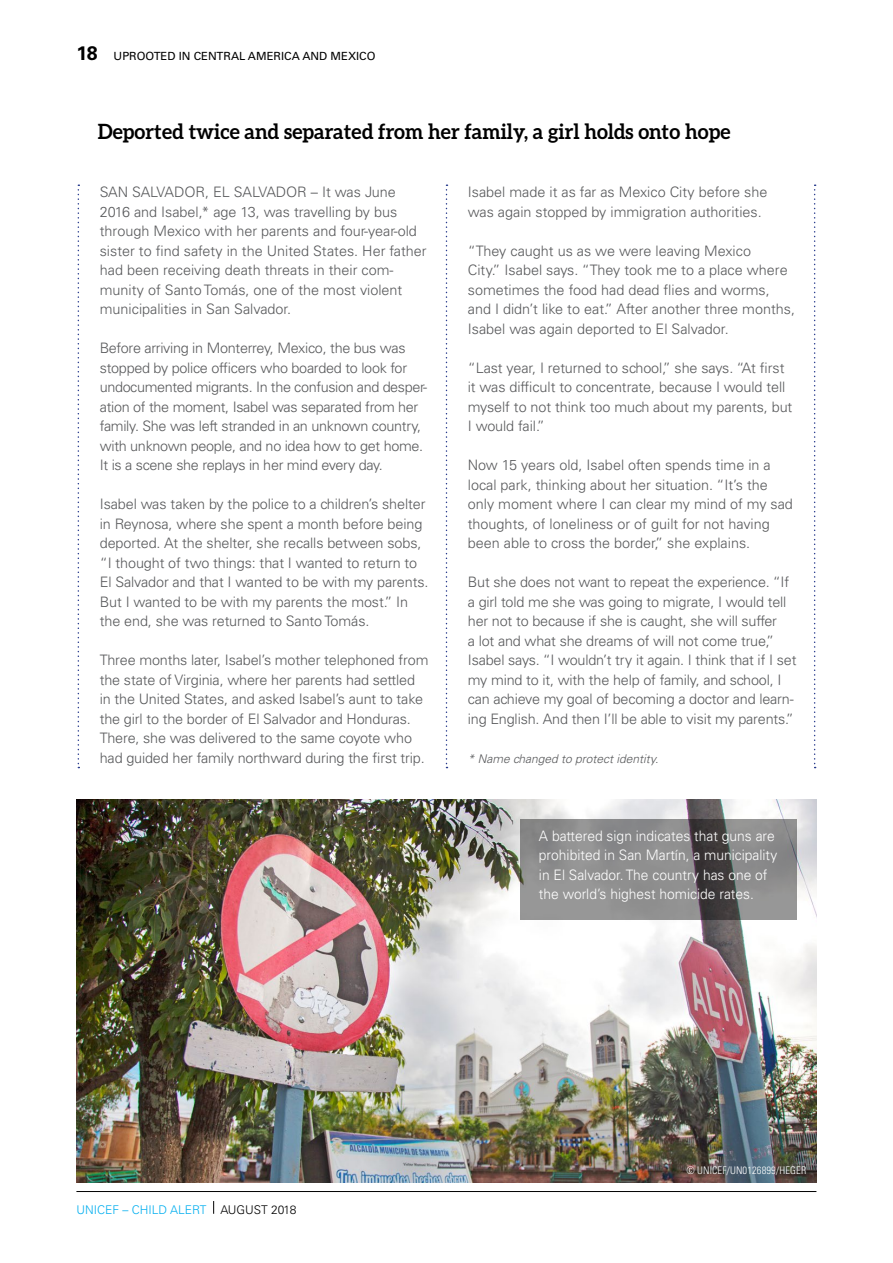
<style>
.page{position:relative;width:893px;height:1263px;background:#fff}
.page>*{position:absolute;margin:0;border:0;box-sizing:border-box;transform-origin:0 0}
.t1{font:700 21px "Aleo";color:#000;scale:.96 1}
.t2{font:300 14.4px/19.5px "Univers LT Std";letter-spacing:-.005em;color:#58595b}
.t3{font:300 14.4px/19.5px "Univers LT Std";color:#fff;scale:.96 1}
.t4{font:italic 300 12px "Univers LT Std";color:#58595b}
.t5{font:300 12px "Univers LT Std";color:#00aeef}
.t6{font:11.25px "Univers LT Std";color:#000}
.t7{font:300 condensed 10.5px "Univers LT Std";letter-spacing:.01em;color:#fff}
.s1{font-weight:700;font-size:19.5px}
.s2{color:#000}
</style>
<div class="page">
<hr style="left:76px;top:1191px;width:740px;height:1px;background:#000">
<svg style="left:213px;top:1201px;width:1px;height:13px"></svg>
<svg style="left:814px;top:184px;width:2px;height:584px"></svg>
<img style="left:77px;top:799px;width:739px;height:383px">
<svg style="left:78px;top:184px;width:1px;height:584px"></svg>
<svg style="left:446px;top:184px;width:1px;height:584px"></svg>
<svg style="left:520px;top:819px;width:276px;height:100px;background:#838383"></svg>
<p class="t6" style="left:77px;top:50px;width:300px"><span class="s1">18</span> UPROOTED IN CENTRAL AMERICA AND MEXICO</p>
<h1 class="t1" style="left:98px;top:120px;width:660px">Deported twice and separated from her family, a girl holds onto hope</h1>
<p class="t2" style="left:100px;top:182px;width:328px">SAN SALVADOR, EL SALVADOR – It was June 2016 and Isabel,* age 13, was travelling by bus through Mexico with her parents and four-year-old sister to find safety in the United States. Her father had been receiving death threats in their com&shy;munity of Santo Tomás, one of the most violent municipalities in San Salvador.</p>
<p class="t2" style="left:100px;top:338px;width:329px">Before arriving in Monterrey, Mexico, the bus was stopped by police officers who boarded to look for undocumented migrants. In the confusion and desper&shy;ation of the moment, Isabel was separated from her family. She was left stranded in an unknown country, with unknown people, and no idea how to get home.<br>It is a scene she replays in her mind every day.</p>
<p class="t2" style="left:100px;top:494px;width:330px">Isabel was taken by the police to a children’s shelter in Reynosa, where she spent a month before being deported. At the shelter, she recalls between sobs, “I thought of two things: that I wanted to return to El Salvador and that I wanted to be with my parents.<br>But I wanted to be with my parents the most.” In the end, she was returned to Santo Tomás.</p>
<p class="t2" style="left:100px;top:650px;width:330px">Three months later, Isabel’s mother telephoned from the state of Virginia, where her parents had settled in the United States, and asked Isabel’s aunt to take the girl to the border of El Salvador and Honduras.<br>There, she was delivered to the same coyote who had guided her family northward during the first trip.</p>
<p class="t2" style="left:468px;top:182px;width:301px">Isabel made it as far as Mexico City before she was again stopped by immigration authorities.</p>
<p class="t2" style="left:468px;top:241px;width:329px">“They caught us as we were leaving Mexico<br>City.” Isabel says. “They took me to a place where sometimes the food had dead flies and worms, and I didn’t like to eat.” After another three months, Isabel was again deported to El Salvador.</p>
<p class="t2" style="left:468px;top:358px;width:326px">“Last year, I returned to school,” she says. “At first it was difficult to concentrate, because I would tell myself to not think too much about my parents, but I would fail.”</p>
<p class="t2" style="left:468px;top:455px;width:327px">Now 15 years old, Isabel often spends time in a local park, thinking about her situation. “It’s the only moment where I can clear my mind of my sad thoughts, of loneliness or of guilt for not having been able to cross the border,” she explains.</p>
<p class="t2" style="left:468px;top:572px;width:330px">But she does not want to repeat the experience. “If a girl told me she was going to migrate, I would tell her not to because if she is caught, she will suffer<br>a lot and what she dreams of will not come true,” Isabel says. “I wouldn’t try it again. I think that if I set my mind to it, with the help of family, and school, I can achieve my goal of becoming a doctor and learn&shy;ing English. And then I’ll be able to visit my parents.”</p>
<p class="t4" style="left:468px;top:751px;width:192px">* Name changed to protect identity.</p>
<p class="t3" style="left:539px;top:826px;width:250px">A battered sign indicates that guns are prohibited in San Martín, a municipality in El Salvador. The country has one of the world’s highest homicide rates.</p>
<p class="t5" style="left:76px;top:1202px;width:221px">UNICEF – CHILD ALERT <span class="s2">AUGUST 2018</span></p>
<p class="t7" style="left:686px;top:1164px;width:121px">© UNICEF/UN0126899/HEGER</p>
</div>
